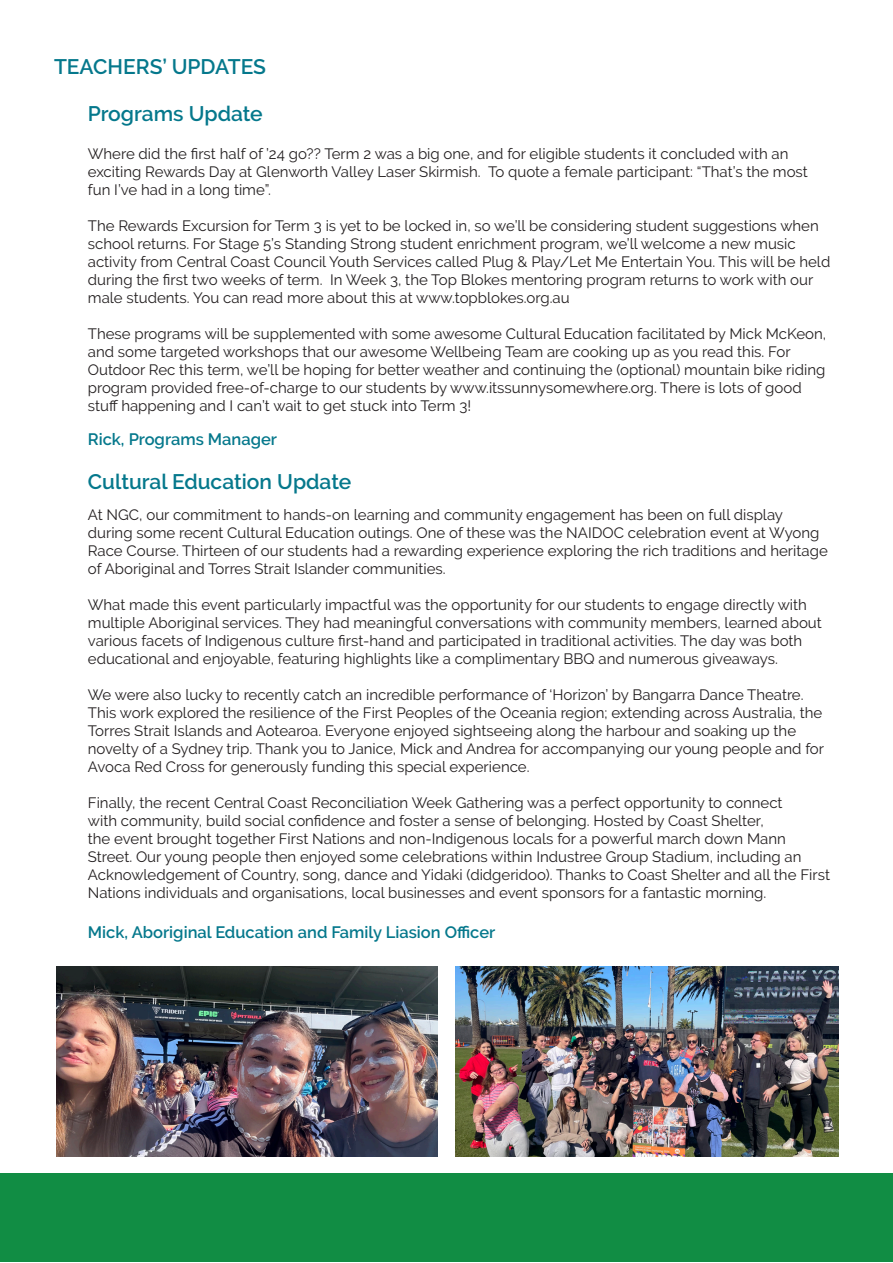
<style>
.page{position:relative;width:893px;height:1263px;background:#fff}
.page>*{position:absolute;margin:0;border:0;box-sizing:border-box;transform-origin:0 0}
.t1{font:600 21px "Raleway";color:#05788c}
.t2{font:600 16.5px "Raleway";color:#05788c}
.t3{font:15px/18px "Raleway";color:#231f20}
</style>
<div class="page">
<div style="left:0;top:1174px;width:892px;height:88px;background:#118d44"></div>
<img style="left:57px;top:967px;width:380px;height:190px">
<img style="left:455px;top:967px;width:384px;height:190px">
<p class="t1" style="left:54px;top:54px;width:213px">TEACHERS’ UPDATES</p>
<p class="t1" style="left:88px;top:101px;width:176px">Programs Update</p>
<p class="t3" style="left:88px;top:144px;width:722px">Where did the first half of ’24 go?? Term 2 was a big one, and for eligible students it concluded with an exciting Rewards Day at Glenworth Valley Laser Skirmish. To quote a female participant: “That’s the most fun I’ve had in a long time”.</p>
<p class="t3" style="left:88px;top:216px;width:744px">The Rewards Excursion for Term 3 is yet to be locked in, so we’ll be considering student suggestions when school returns. For Stage 5’s Standing Strong student enrichment program, we’ll welcome a new music activity from Central Coast Council Youth Services called Plug &amp; Play/Let Me Entertain You. This will be held during the first two weeks of term. In Week 3, the Top Blokes mentoring program returns to work with our male students. You can read more about this at www.topblokes.org.au</p>
<p class="t3" style="left:88px;top:324px;width:740px">These programs will be supplemented with some awesome Cultural Education facilitated by Mick McKeon, and some targeted workshops that our awesome Wellbeing Team are cooking up as you read this. For Outdoor Rec this term, we’ll be hoping for better weather and continuing the (optional) mountain bike riding program provided free-of-charge to our students by www.itssunnysomewhere.org. There is lots of good stuff happening and I can’t wait to get stuck into Term 3!</p>
<p class="t2" style="left:88px;top:430px;width:191px">Rick, Programs Manager</p>
<p class="t1" style="left:88px;top:469px;width:265px">Cultural Education Update</p>
<p class="t3" style="left:88px;top:506px;width:741px">At NGC, our commitment to hands-on learning and community engagement has been on full display during some recent Cultural Education outings. One of these was the NAIDOC celebration event at Wyong Race Course. Thirteen of our students had a rewarding experience exploring the rich traditions and heritage of Aboriginal and Torres Strait Islander communities.</p>
<p class="t3" style="left:88px;top:596px;width:735px">What made this event particularly impactful was the opportunity for our students to engage directly with multiple Aboriginal services. They had meaningful conversations with community members, learned about various facets of Indigenous culture first-hand and participated in traditional activities. The day was both educational and enjoyable, featuring highlights like a complimentary BBQ and numerous giveaways.</p>
<p class="t3" style="left:88px;top:686px;width:738px">We were also lucky to recently catch an incredible performance of ‘Horizon’ by Bangarra Dance Theatre.<br>This work explored the resilience of the First Peoples of the Oceania region; extending across Australia, the Torres Strait Islands and Aotearoa. Everyone enjoyed sightseeing along the harbour and soaking up the novelty of a Sydney trip. Thank you to Janice, Mick and Andrea for accompanying our young people and for Avoca Red Cross for generously funding this special experience.</p>
<p class="t3" style="left:88px;top:794px;width:744px">Finally, the recent Central Coast Reconciliation Week Gathering was a perfect opportunity to connect<br>with community, build social confidence and foster a sense of belonging. Hosted by Coast Shelter,<br>the event brought together First Nations and non-Indigenous locals for a powerful march down Mann Street. Our young people then enjoyed some celebrations within Industree Group Stadium, including an Acknowledgement of Country, song, dance and Yidaki (didgeridoo). Thanks to Coast Shelter and all the First Nations individuals and organisations, local businesses and event sponsors for a fantastic morning.</p>
<p class="t2" style="left:88px;top:923px;width:409px">Mick, Aboriginal Education and Family Liasion Officer</p>
</div>
